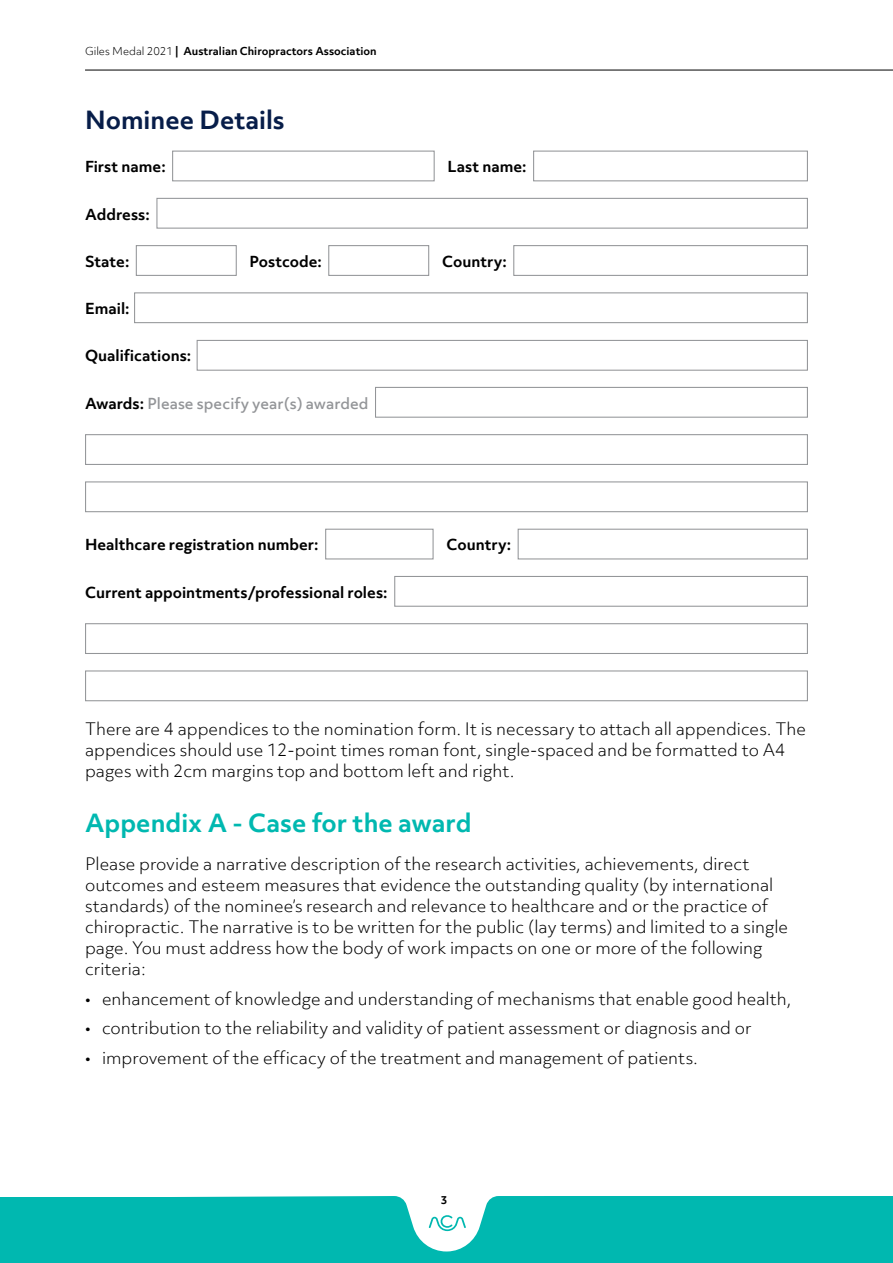
<style>
.page{position:relative;width:893px;height:1263px;background:#fff}
.page>*{position:absolute;margin:0;border:0;box-sizing:border-box;transform-origin:0 0}
.t1{font:700 24px "Objektiv Mk 3";color:#00b8b0}
.t2{font:700 24px "Objektiv Mk 3";color:#071d49}
.t3{font:300 16.5px/21px "Objektiv Mk 3";color:#000}
.t4{font:700 14.55px "Objektiv Mk 3";color:#000}
.t5{font:500 14.55px "Objektiv Mk 3";color:#939598}
.t6{font:700 10.5px "Objektiv Mk 3";color:#000}
.s1{font-weight:300}
.s2{font-weight:700;color:#000}
</style>
<div class="page">
<div style="left:544px;top:1196px;width:349px;height:67px;background:#00b8b0"></div>
<div style="left:0;top:1197px;width:305px;height:66px;background:#00b8b0"></div>
<svg style="left:181px;top:1196px;width:363px;height:67px"></svg>
<div style="left:172px;top:151px;width:263px;height:30px;border:1px solid #939598"></div>
<div style="left:533px;top:151px;width:275px;height:30px;border:1px solid #939598"></div>
<div style="left:156px;top:198px;width:652px;height:31px;border:1px solid #939598"></div>
<div style="left:136px;top:245px;width:101px;height:31px;border:1px solid #939598"></div>
<div style="left:328px;top:245px;width:101px;height:31px;border:1px solid #939598"></div>
<div style="left:513px;top:245px;width:295px;height:31px;border:1px solid #939598"></div>
<div style="left:134px;top:292px;width:674px;height:31px;border:1px solid #939598"></div>
<div style="left:197px;top:340px;width:611px;height:31px;border:1px solid #939598"></div>
<div style="left:375px;top:387px;width:433px;height:31px;border:1px solid #939598"></div>
<div style="left:85px;top:434px;width:723px;height:31px;border:1px solid #939598"></div>
<div style="left:85px;top:481px;width:723px;height:31px;border:1px solid #939598"></div>
<div style="left:325px;top:529px;width:109px;height:30px;border:1px solid #939598"></div>
<div style="left:518px;top:529px;width:290px;height:30px;border:1px solid #939598"></div>
<div style="left:394px;top:576px;width:414px;height:31px;border:1px solid #939598"></div>
<div style="left:85px;top:623px;width:723px;height:31px;border:1px solid #939598"></div>
<div style="left:85px;top:670px;width:723px;height:31px;border:1px solid #939598"></div>
<hr style="left:85px;top:70px;width:808px;height:1px;background:#000">
<p class="t6" style="left:85px;top:44px;width:293px"><span class="s1">Giles Medal 2021</span> | Australian Chiropractors Association</p>
<h1 class="t2" style="left:85px;top:103px;width:201px">Nominee Details</h1>
<p class="t4" style="left:85px;top:157px;width:82px">First name:</p>
<p class="t4" style="left:447px;top:157px;width:81px">Last name:</p>
<p class="t4" style="left:85px;top:204px;width:66px">Address:</p>
<p class="t4" style="left:85px;top:251px;width:46px">State:</p>
<p class="t4" style="left:250px;top:251px;width:74px">Postcode:</p>
<p class="t4" style="left:442px;top:251px;width:66px">Country:</p>
<p class="t4" style="left:85px;top:298px;width:46px">Email:</p>
<p class="t4" style="left:85px;top:346px;width:108px">Qualifications:</p>
<p class="t5" style="left:85px;top:393px;width:285px"><span class="s2">Awards:</span> Please specify year(s) awarded</p>
<p class="t4" style="left:85px;top:535px;width:235px">Healthcare registration number:</p>
<p class="t4" style="left:446px;top:535px;width:66px">Country:</p>
<p class="t4" style="left:85px;top:582px;width:304px">Current appointments/professional roles:</p>
<p class="t3" style="left:85px;top:718px;width:722px">There are 4 appendices to the nomination form. It is necessary to attach all appendices. The appendices should use 12-point times roman font, single-spaced and be formatted to A4 pages with 2cm margins top and bottom left and right.</p>
<h1 class="t1" style="left:85px;top:806px;width:388px">Appendix A - Case for the award</h1>
<p class="t3" style="left:85px;top:853px;width:704px">Please provide a narrative description of the research activities, achievements, direct outcomes and esteem measures that evidence the outstanding quality (by international standards) of the nominee’s research and relevance to healthcare and or the practice of chiropractic. The narrative is to be written for the public (lay terms) and limited to a single page. You must address how the body of work impacts on one or more of the following criteria:</p>
<p class="t3" style="left:85px;top:988px;width:708px">• enhancement of knowledge and understanding of mechanisms that enable good health,</p>
<p class="t3" style="left:85px;top:1017px;width:668px">• contribution to the reliability and validity of patient assessment or diagnosis and or</p>
<p class="t3" style="left:85px;top:1047px;width:614px">• improvement of the efficacy of the treatment and management of patients.</p>
<p class="t6" style="left:441px;top:1193px;width:8px">3</p>
</div>
